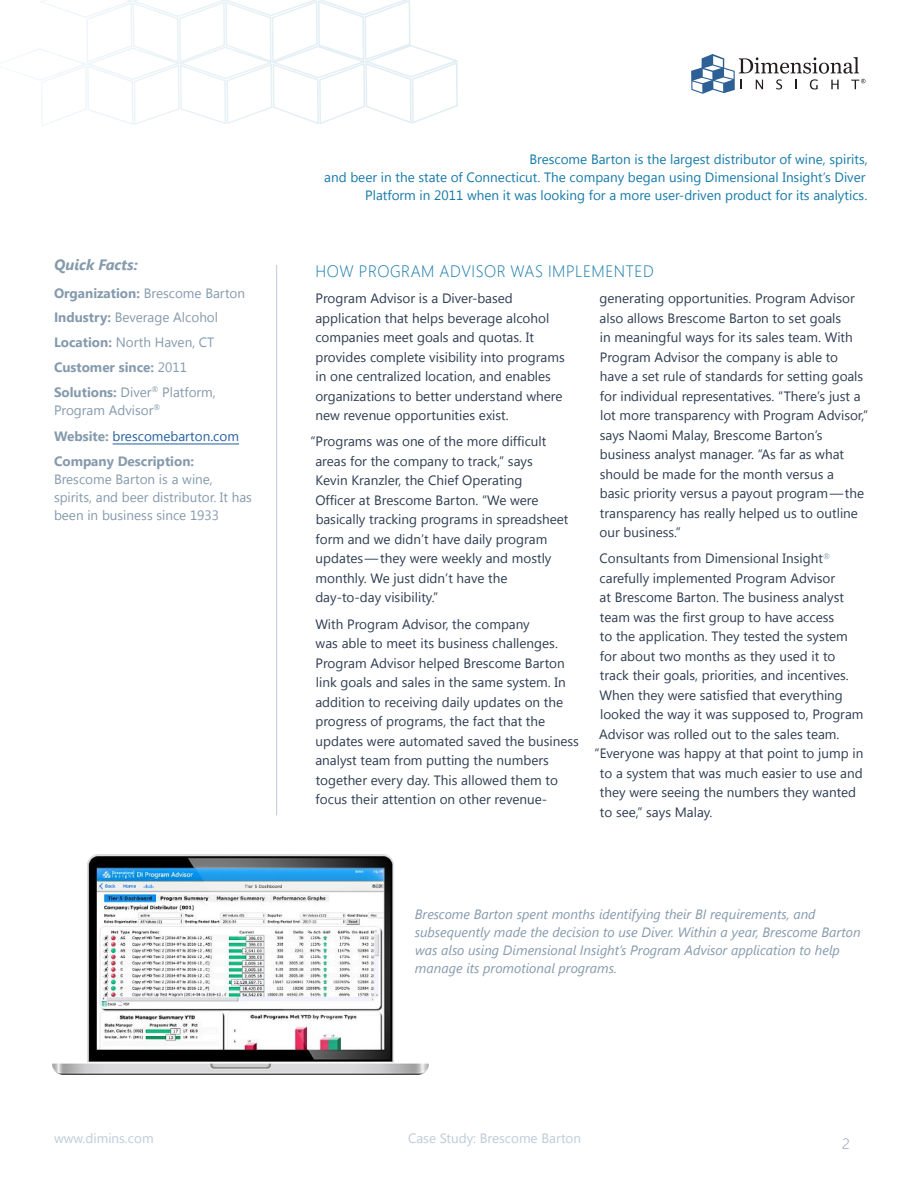
<style>
.page{position:relative;width:918px;height:1188px;background:#fff}
.page>*{position:absolute;margin:0;border:0;box-sizing:border-box;transform-origin:0 0}
.t1{font:300 16.5px "Segoe UI";letter-spacing:.035em;color:#167aa9}
.t2{font:italic 700 15px "Segoe UI";color:#859aad}
.t3{font:300 15px "Segoe UI";color:#859aad}
.t4{font:13.5px/19.5px "Segoe UI";color:#2e3d51}
.t5{font:italic 13.5px/18px "Segoe UI";color:#859aad}
.t6{font:13.5px/18px "Segoe UI";color:#167aa9;text-align:right}
.t7{font:13.5px/24.8px "Segoe UI";color:#859aad}
.t8{font:13.5px/26.2px "Segoe UI";color:#255fa0}
.t9{font:13.5px "Segoe UI";color:#bdcbd9}
.t10{font:700 13.5px "Segoe UI";color:#859aad}
.s1{font-weight:700}
.s2{color:#859aad}
.s3{font-weight:700;color:#859aad}
</style>
<div class="page">
<img style="left:53px;top:854px;width:376px;height:220px">
<hr style="left:276px;top:265px;width:1px;height:550px;background:#bdcbd9">
<hr style="left:113px;top:444px;width:126px;height:1px;background:#255fa0">
<svg style="left:691px;top:54px;width:174px;height:40px"></svg>
<svg style="left:5px;top:0;width:453px;height:126px"></svg>
<p class="t2" style="left:54px;top:254px;width:85px">Quick Facts:</p>
<p class="t7" style="left:54px;top:280px;width:193px"><span class="s1">Organization:</span> Brescome Barton<br><span class="s1">Industry:</span> Beverage Alcohol<br><span class="s1">Location:</span> North Haven, CT<br><span class="s1">Customer since:</span> 2011<br><span class="s1">Solutions:</span> Diver<sup>®</sup> Platform,</p>
<p class="t8" style="left:54px;top:396px;width:187px"><span class="s2">Program Advisor</span><sup>®<br></sup><span class="s3">Website:</span> brescomebarton.com</p>
<p class="t10" style="left:54px;top:450px;width:142px">Company Description:</p>
<p class="t7" style="left:54px;top:469px;width:200px;line-height:18px">Brescome Barton is a wine, spirits, and beer distributor. It has been in business since 1933</p>
<p class="t6" style="left:324px;top:150px;width:545px">Brescome Barton is the largest distributor of wine, spirits,<br>and beer in the state of Connecticut. The company began using Dimensional Insight’s Diver<br>Platform in 2011 when it was looking for a more user-driven product for its analytics.</p>
<p class="t1" style="left:316px;top:256px;width:340px">HOW PROGRAM ADVISOR WAS IMPLEMENTED</p>
<p class="t4" style="left:315px;top:288px;width:251px">Program Advisor is a Diver-based application that helps beverage alcohol companies meet goals and quotas. It provides complete visibility into programs in one centralized location, and enables organizations to better understand where new revenue opportunities exist.</p>
<p class="t4" style="left:315px;top:431px;width:255px;text-indent:-5px">“Programs was one of the more difficult areas for the company to track,” says<br>Kevin Kranzler, the Chief Operating<br>Officer at Brescome Barton. “We were basically tracking programs in spreadsheet form and we didn’t have daily program updates — they were weekly and mostly monthly. We just didn’t have the day-to-day visibility.”</p>
<p class="t4" style="left:315px;top:614px;width:265px">With Program Advisor, the company<br>was able to meet its business challenges.<br>Program Advisor helped Brescome Barton link goals and sales in the same system. In addition to receiving daily updates on the progress of programs, the fact that the updates were automated saved the business analyst team from putting the numbers together every day. This allowed them to focus their attention on other revenue-</p>
<p class="t4" style="left:600px;top:288px;width:270px">generating opportunities. Program Advisor also allows Brescome Barton to set goals<br>in meaningful ways for its sales team. With Program Advisor the company is able to have a set rule of standards for setting goals for individual representatives. “There’s just a lot more transparency with Program Advisor,” says Naomi Malay, Brescome Barton’s business analyst manager. “As far as what should be made for the month versus a<br>basic priority versus a payout program — the transparency has really helped us to outline our business.”</p>
<p class="t4" style="left:600px;top:548px;width:232px">Consultants from Dimensional Insight<sup>®</sup></p>
<p class="t4" style="left:600px;top:568px;width:237px">carefully implemented Program Advisor</p>
<p class="t4" style="left:600px;top:587px;width:246px">at Brescome Barton. The business analyst</p>
<p class="t4" style="left:600px;top:607px;width:236px">team was the first group to have access</p>
<p class="t4" style="left:600px;top:626px;width:250px">to the application. They tested the system</p>
<p class="t4" style="left:600px;top:646px;width:237px">for about two months as they used it to</p>
<p class="t4" style="left:600px;top:665px;width:250px">track their goals, priorities, and incentives.</p>
<p class="t4" style="left:600px;top:685px;width:245px">When they were satisfied that everything</p>
<p class="t4" style="left:600px;top:704px;width:265px">looked the way it was supposed to, Program</p>
<p class="t4" style="left:599px;top:724px;width:242px">Advisor was rolled out to the sales team.</p>
<p class="t4" style="left:595px;top:743px;width:270px">“Everyone was happy at that point to jump in</p>
<p class="t4" style="left:600px;top:763px;width:264px">to a system that was much easier to use and</p>
<p class="t4" style="left:600px;top:782px;width:258px">they were seeing the numbers they wanted</p>
<p class="t4" style="left:600px;top:802px;width:114px">to see,” says Malay.</p>
<p class="t5" style="left:415px;top:904px;width:448px">Brescome Barton spent months identifying their BI requirements, and subsequently made the decision to use Diver. Within a year, Brescome Barton was also using Dimensional Insight’s Program Advisor application to help manage its promotional programs.</p>
<p class="t9" style="left:54px;top:1129px;width:101px">www.dimins.com</p>
<p class="t9" style="left:408px;top:1129px;width:175px">Case Study: Brescome Barton</p>
<p class="t3" style="left:842px;top:1130px;width:9px">2</p>
</div>
